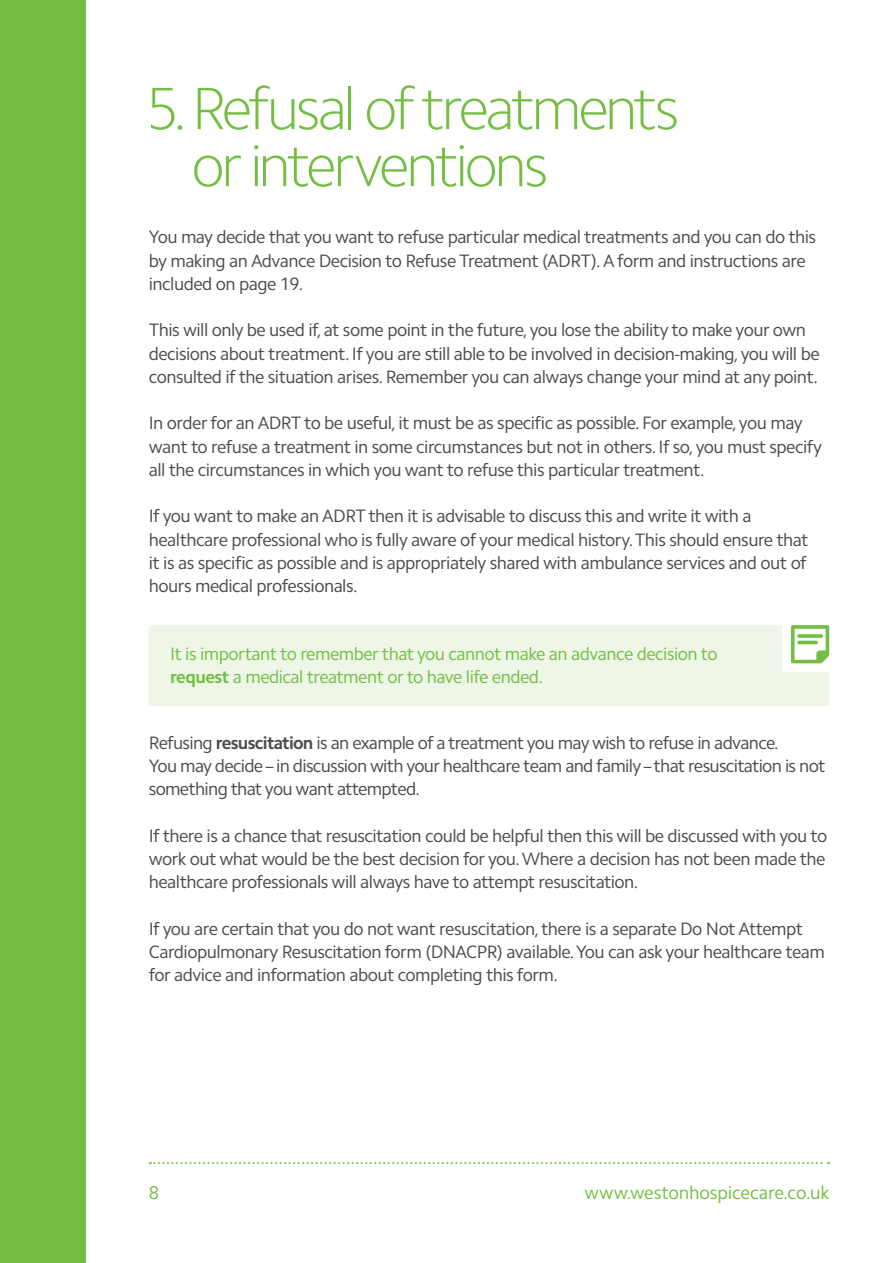
<style>
.page{position:relative;width:893px;height:1263px;background:#fff}
.page>*{position:absolute;margin:0;border:0;box-sizing:border-box;transform-origin:0 0}
.t1{font:100 60px/57px "Camphor Std";letter-spacing:-.065em;color:#74bf43}
.t2{font:18.6px "Camphor Std";letter-spacing:-.01em;color:#74bf43}
.t3{font:18px/23.2px "Camphor Std";letter-spacing:-.03em;color:#4c4c4e}
.t4{font:18px/23.2px "Camphor Std";letter-spacing:-.03em;color:#74bf43}
.s1{font-weight:700}
</style>
<div class="page">
<svg style="left:150px;top:1162px;width:679px;height:2px"></svg>
<div style="left:0;top:0;width:85px;height:1263px;background:#74bf43"></div>
<div style="left:149px;top:625px;width:680px;height:81px;background:#eef6e7"></div>
<div style="left:782px;top:625px;width:47px;height:47px;background:#fff"></div>
<svg style="left:791px;top:625px;width:38px;height:38px"></svg>
<h1 class="t1" style="left:191px;top:86px;width:489px;text-indent:-46px">5. Refusal of treatments or interventions</h1>
<p class="t3" style="left:149px;top:227px;width:669px">You may decide that you want to refuse particular medical treatments and you can do this by making an Advance Decision to Refuse Treatment (ADRT). A form and instructions are included on page 19.</p>
<p class="t3" style="left:149px;top:320px;width:672px">This will only be used if, at some point in the future, you lose the ability to make your own decisions about treatment. If you are still able to be involved in decision-making, you will be consulted if the situation arises. Remember you can always change your mind at any point.</p>
<p class="t3" style="left:149px;top:413px;width:675px">In order for an ADRT to be useful, it must be as specific as possible. For example, you may want to refuse a treatment in some circumstances but not in others. If so, you must specify all the circumstances in which you want to refuse this particular treatment.</p>
<p class="t3" style="left:149px;top:506px;width:661px">If you want to make an ADRT then it is advisable to discuss this and write it with a healthcare professional who is fully aware of your medical history. This should ensure that it is as specific as possible and is appropriately shared with ambulance services and out of hours medical professionals.</p>
<p class="t4" style="left:170px;top:643px;width:549px">It is important to remember that you cannot make an advance decision to <span class="s1">request</span> a medical treatment or to have life ended.</p>
<p class="t3" style="left:149px;top:733px;width:678px">Refusing <span class="s1">resuscitation</span> is an example of a treatment you may wish to refuse in advance.<br>You may decide – in discussion with your healthcare team and family – that resuscitation is not something that you want attempted.</p>
<p class="t3" style="left:149px;top:826px;width:680px;text-align:justify">If there is a chance that resuscitation could be helpful then this will be discussed with you to work out what would be the best decision for you. Where a decision has not been made the healthcare professionals will always have to attempt resuscitation.</p>
<p class="t3" style="left:149px;top:919px;width:678px">If you are certain that you do not want resuscitation, there is a separate Do Not Attempt<br>Cardiopulmonary Resuscitation form (DNACPR) available. You can ask your healthcare team for advice and information about completing this form.</p>
<p class="t2" style="left:149px;top:1185px;width:12px">8</p>
<p class="t2" style="left:584px;top:1185px;width:247px">www.westonhospicecare.co.uk</p>
</div>
